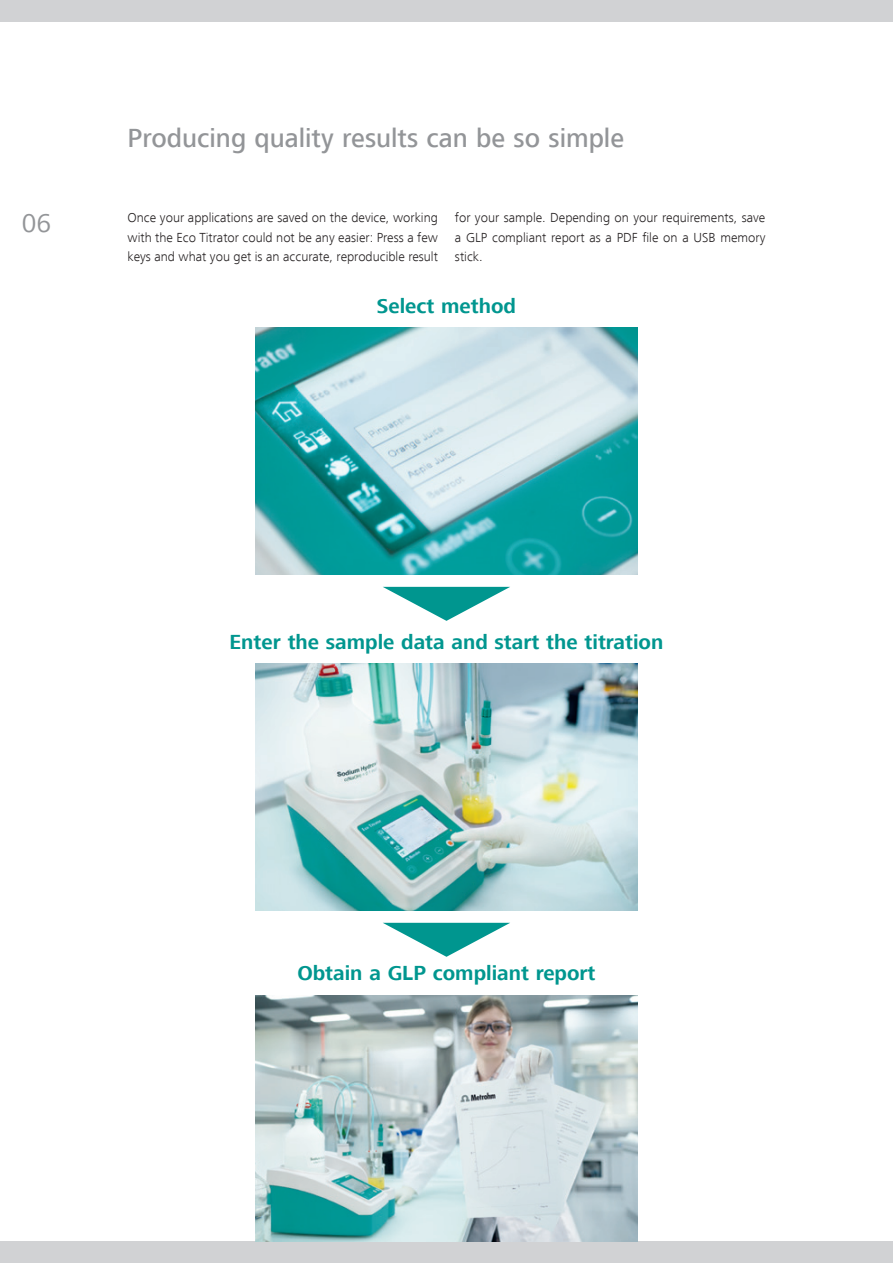
<style>
.page{position:relative;width:893px;height:1263px;background:#fff}
.page>*{position:absolute;margin:0;border:0;box-sizing:border-box;transform-origin:0 0}
.t1{font:500 27px "Frutiger Next LT";color:#939598}
.t2{font:27px "Frutiger Next LT";color:#939598}
.t3{font:700 21px "Frutiger Next LT";color:#00968f}
.t4{font:300 13.5px/19.5px "Frutiger Next LT";color:#231f20;text-align:justify}
</style>
<div class="page">
<div style="left:0;top:1242px;width:893px;height:21px;background:#d1d2d4"></div>
<div style="left:0;top:0;width:893px;height:21px;background:#d1d2d4"></div>
<img style="left:255px;top:327px;width:383px;height:247px">
<img style="left:255px;top:663px;width:383px;height:247px">
<img style="left:255px;top:995px;width:383px;height:247px">
<svg style="left:383px;top:587px;width:127px;height:34px"></svg>
<svg style="left:383px;top:923px;width:127px;height:34px"></svg>
<h1 class="t2" style="left:22px;top:208px;width:31px">06</h1>
<h1 class="t1" style="left:128px;top:123px;width:498px">Producing quality results can be so simple</h1>
<p class="t4" style="left:128px;top:208px;width:312px">Once your applications are saved on the device, working with the Eco Titrator could not be any easier: Press a few keys and what you get is an accurate, reproducible result</p>
<p class="t4" style="left:455px;top:208px;width:312px">for your sample. Depending on your requirements, save a GLP compliant report as a PDF file on a USB memory stick.</p>
<h2 class="t3" style="left:377px;top:294px;width:141px">Select method</h2>
<h2 class="t3" style="left:230px;top:630px;width:435px">Enter the sample data and start the titration</h2>
<h2 class="t3" style="left:297px;top:962px;width:300px">Obtain a GLP compliant report</h2>
</div>
